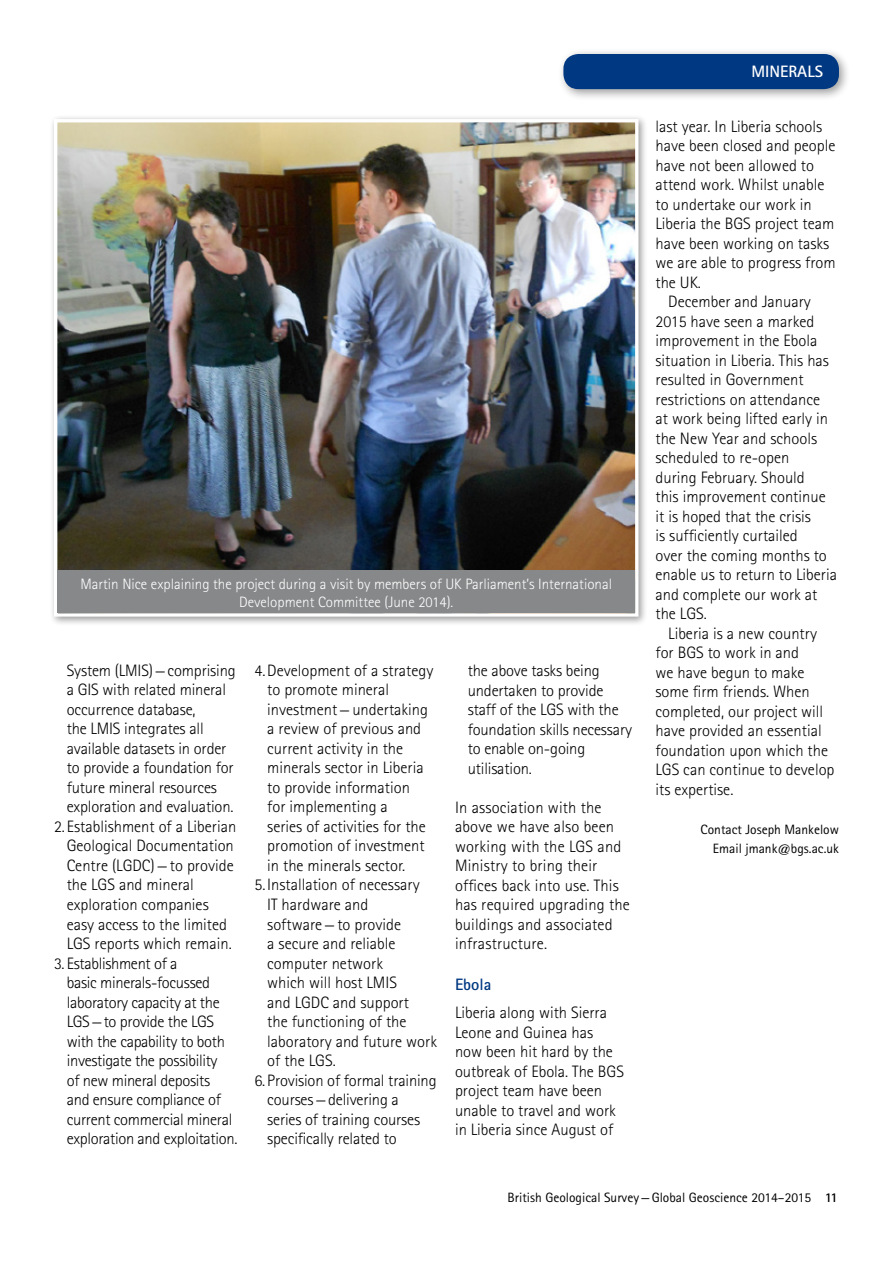
<style>
.page{position:relative;width:893px;height:1263px;background:#fff}
.page>*{position:absolute;margin:0;border:0;box-sizing:border-box;transform-origin:0 0}
.paragraph{font:300 16.5px/19.5px "Rotis Sans Serif";color:#000}
.first_paragraph{font:300 16.5px/19.5px "Rotis Sans Serif";color:#000}
.paragraph-2{font:300 16.5px/19.5px "Rotis Sans Serif";letter-spacing:-.02em;color:#000}
.t1{font:700 16.5px "Rotis Sans Serif";color:#fff}
.headings{font:700 16.5px "Rotis Sans Serif";color:#003882}
.captions{font:300 15px/18px "Rotis Sans Serif";color:#fff;text-align:center}
.writer_names{font:13.5px/19.5px "Rotis Sans Serif";color:#000;text-align:right}
.s1{font-weight:700}
</style>
<div class="page">
<div style="left:557px;top:48px;width:294px;height:53px;background:#000;opacity:.4"></div>
<div style="left:563px;top:54px;width:276px;height:35px;background:#003882;border-radius:15px"></div>
<div style="left:49px;top:114px;width:599px;height:512px;background:#000;opacity:.4"></div>
<img style="left:52px;top:117px;width:588px;height:501px">
<div style="left:57px;top:571px;width:578px;height:42px;background:#87888a"></div>
<p class="captions" style="left:80px;top:575px;width:533px">Martin Nice explaining the project during a visit by members of UK Parliament’s International<br>Development Committee (June 2014).</p>
<p class="paragraph" style="left:67px;top:661px;width:170px">System (LMIS)—comprising a GIS with related mineral occurrence database,<br>the LMIS integrates all available datasets in order to provide a foundation for future mineral resources exploration and evaluation.</p>
<p class="paragraph" style="left:67px;top:817px;width:171px;text-indent:-13px">2.Establishment of a Liberian<br>Geological Documentation<br>Centre (LGDC)—to provide the LGS and mineral exploration companies easy access to the limited<br>LGS reports which remain.</p>
<p class="paragraph-2" style="left:67px;top:953px;width:172px;text-indent:-13px">3. Establishment of a<br>basic minerals-focussed laboratory capacity at the<br>LGS—to provide the LGS with the capability to both investigate the possibility<br>of new mineral deposits<br>and ensure compliance of current commercial mineral exploration and exploitation.</p>
<p class="paragraph" style="left:267px;top:661px;width:168px;text-indent:-13px">4.Development of a strategy to promote mineral investment—undertaking a review of previous and current activity in the minerals sector in Liberia to provide information<br>for implementing a<br>series of activities for the promotion of investment in the minerals sector.</p>
<p class="paragraph" style="left:267px;top:875px;width:171px;text-indent:-13px">5.Installation of necessary<br>IT hardware and software—to provide<br>a secure and reliable computer network<br>which will host LMIS<br>and LGDC and support<br>the functioning of the laboratory and future work of the LGS.</p>
<p class="paragraph" style="left:267px;top:1070px;width:171px;text-indent:-13px">6.Provision of formal training courses—delivering a series of training courses specifically related to</p>
<p class="paragraph" style="left:468px;top:661px;width:166px">the above tasks being undertaken to provide staff of the LGS with the foundation skills necessary to enable on-going utilisation.</p>
<p class="first_paragraph" style="left:455px;top:797px;width:176px">In association with the above we have also been working with the LGS and<br>Ministry to bring their offices back into use. This has required upgrading the buildings and associated infrastructure.</p>
<p class="headings" style="left:455px;top:974px;width:38px">Ebola</p>
<p class="first_paragraph" style="left:455px;top:1003px;width:170px">Liberia along with Sierra<br>Leone and Guinea has now been hit hard by the outbreak of Ebola. The BGS project team have been unable to travel and work in Liberia since August of</p>
<p class="t1" style="left:751px;top:61px;width:73px">MINERALS</p>
<p class="first_paragraph" style="left:655px;top:116px;width:182px">last year. In Liberia schools have been closed and people have not been allowed to attend work. Whilst unable to undertake our work in<br>Liberia the BGS project team have been working on tasks we are able to progress from the UK.</p>
<p class="paragraph" style="left:655px;top:292px;width:183px;text-indent:13px">December and January<br>2015 have seen a marked improvement in the Ebola situation in Liberia. This has resulted in Government restrictions on attendance<br>at work being lifted early in the New Year and schools scheduled to re-open<br>during February. Should<br>this improvement continue it is hoped that the crisis<br>is sufficiently curtailed<br>over the coming months to enable us to return to Liberia and complete our work at the LGS.</p>
<p class="paragraph" style="left:655px;top:623px;width:181px;text-indent:13px">Liberia is a new country for BGS to work in and<br>we have begun to make some firm friends. When completed, our project will have provided an essential foundation upon which the<br>LGS can continue to develop its expertise.</p>
<p class="writer_names" style="left:700px;top:819px;width:140px">Contact Joseph Mankelow<br>Email jmank@bgs.ac.uk</p>
<p class="writer_names" style="left:508px;top:1187px;width:332px">British Geological Survey—Global Geoscience 2014–2015 <span class="s1">11</span></p>
</div>
